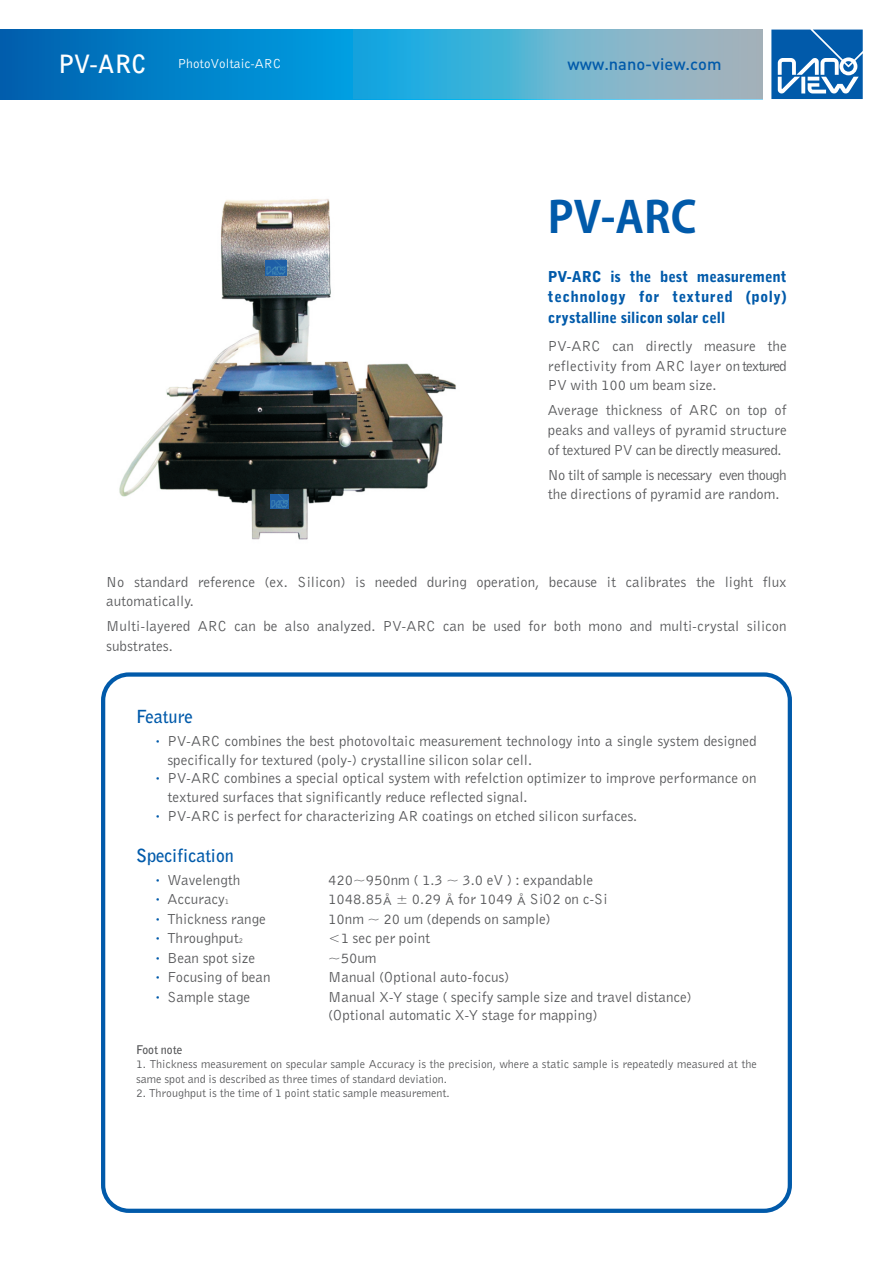
<style>
.page{position:relative;width:893px;height:1263px;background:#fff}
.page>*{position:absolute;margin:0;border:0;box-sizing:border-box;transform-origin:0 0}
.t1{font:700 43.05px "Koz Go Pro";color:#015aaa}
.t2{font:700 25.2px "Bell Gothic BT";color:#fff}
.t3{font:700 18px "Bell Gothic BT";color:#015aaa}
.t4{font:16.5px "Dinmed";color:#015aaa}
.t5{font:15px/19.4px "Bell Gothic BT";color:#57585a}
.t6{font:900 15px/20.1px "Bell Gothic BT";color:#015aaa;text-align:justify}
.t7{font:15px/19.6px "Bell Gothic BT";letter-spacing:-.02em;color:#57585a}
.t8{font:13.5px "Bell Gothic BT";color:#fff}
.t9{font:12px/14.2px "Bell Gothic BT";color:#57585a}
.t10{font:700 12px "Bell Gothic BT";color:#57585a}
.s1{font-family:"Nanum Gothic OTF Bold";color:#015aaa}
.s2{font-size:7.5px}
.s3{font-family:"Nanum Gothic OTF"}
</style>
<div class="page">
<svg style="left:0;top:29px;width:863px;height:71px;background:#379ccc"></svg>
<svg style="left:771px;top:30px;width:92px;height:69px"></svg>
<svg style="left:101px;top:672px;width:691px;height:541px"></svg>
<img style="left:119px;top:199px;width:337px;height:341px">
<img style="left:266px;top:260px;width:20px;height:16px">
<img style="left:271px;top:494px;width:18px;height:14px">
<h2 class="t2" style="left:58px;top:54px;width:90px">PV-ARC</h2>
<p class="t8" style="left:178px;top:58px;width:105px">PhotoVoltaic-ARC</p>
<p class="t4" style="left:568px;top:54px;width:155px">www.nano-view.com</p>
<h1 class="t1" style="left:548px;top:195px;width:150px">PV-ARC</h1>
<p class="t6" style="left:548px;top:268px;width:240px">PV-ARC is the best measurement technology for textured (poly) crystalline silicon solar cell</p>
<p class="t5" style="left:548px;top:337px;width:240px;text-align:justify">PV-ARC can directly measure the reflectivity from ARC layer on textured PV with 100 um beam size.</p>
<p class="t5" style="left:548px;top:402px;width:240px;text-align:justify">Average thickness of ARC on top of peaks and valleys of pyramid structure of textured PV can be directly measured.</p>
<p class="t7" style="left:548px;top:466px;width:240px">No tilt of sample is necessary even though the directions of pyramid are random.</p>
<p class="t5" style="left:106px;top:573px;width:682px">No standard reference (ex. Silicon) is needed during operation, because it calibrates the light flux automatically.</p>
<p class="t5" style="left:106px;top:617px;width:682px">Multi-layered ARC can be also analyzed. PV-ARC can be used for both mono and multi-crystal silicon substrates.</p>
<p class="t3" style="left:136px;top:709px;width:58px">Feature</p>
<p class="t5" style="left:151px;top:732px;width:607px"><span class="s1">ㆍ</span> PV-ARC combines the best photovoltaic measurement technology into a single system designed</p>
<p class="t5" style="left:151px;top:770px;width:607px"><span class="s1">ㆍ</span> PV-ARC combines a special optical system with refelction optimizer to improve performance on</p>
<p class="t5" style="left:151px;top:807px;width:488px"><span class="s1">ㆍ</span> PV-ARC is perfect for characterizing AR coatings on etched silicon surfaces.</p>
<p class="t3" style="left:136px;top:848px;width:99px">Specification</p>
<p class="t5" style="left:151px;top:871px;width:121px"><span class="s1">ㆍ</span> Wavelength<br><span class="s1">ㆍ</span> Accuracy<span class="s2">1<br></span><span class="s1">ㆍ</span> Thickness range<span class="s1">ㆍ</span> Throughput<span class="s2">2<br></span><span class="s1">ㆍ</span> Bean spot size<span class="s1">ㆍ</span> Focusing of bean<span class="s1">ㆍ</span> Sample stage</p>
<p class="t5" style="left:167px;top:751px;width:366px">specifically for textured (poly-) crystalline silicon solar cell.</p>
<p class="t5" style="left:167px;top:789px;width:362px">textured surfaces that significantly reduce reflected signal.</p>
<p class="t5" style="left:328px;top:871px;width:365px">420~950nm ( 1.3 ~ 3.0 eV ) : expandable<br>1048.85<span class="s3">Å</span> ± 0.29 <span class="s3">Å</span> for 1049 <span class="s3">Å</span> SiO2 on c-Si<br>10nm ~ 20 um (depends on sample)<br>&lt;1 sec per point<br>~50um<br>Manual (Optional auto-focus)<br>Manual X-Y stage ( specify sample size and travel distance) (Optional automatic X-Y stage for mapping)</p>
<p class="t10" style="left:136px;top:1045px;width:47px">Foot note</p>
<p class="t9" style="left:136px;top:1058px;width:622px">1. Thickness measurement on specular sample Accuracy is the precision, where a static sample is repeatedly measured at the same spot and is described as three times of standard deviation.</p>
<p class="t9" style="left:136px;top:1087px;width:315px">2. Throughput is the time of 1 point static sample measurement.</p>
</div>
